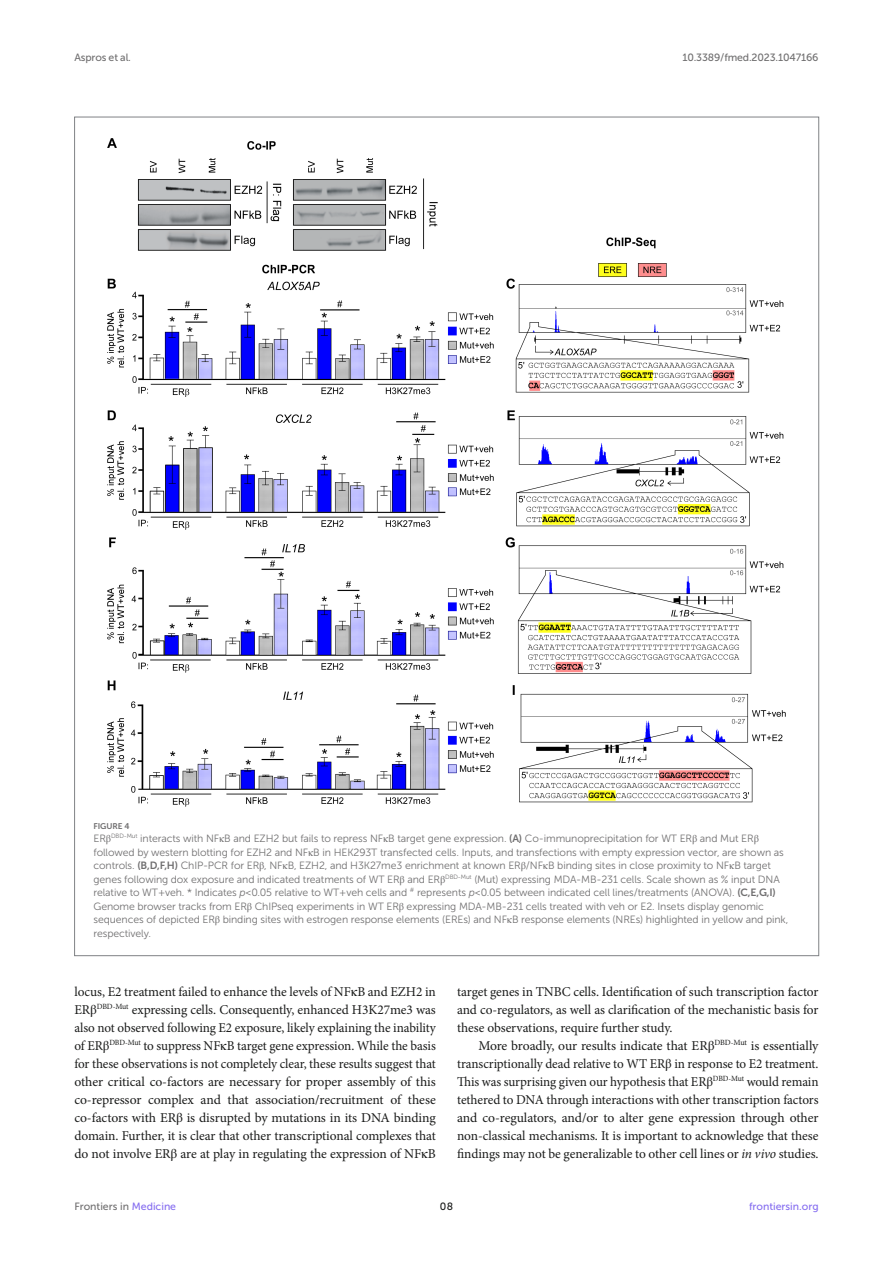
<style>
.page{position:relative;width:893px;height:1263px;background:#fff}
.page>*{position:absolute;margin:0;border:0;box-sizing:border-box;transform-origin:0 0}
.TEXT{font:13.5px/18px "Minion Pro";letter-spacing:-.005em;color:#1b1c1b;text-align:justify}
.FIG_LEG{font:10.5px/13.5px "Museo Sans 300";letter-spacing:-.01em;color:#706f70}
.t1{font:10.5px "Museo Sans 500";letter-spacing:-.015em;color:#706f70}
.t2{font:10.5px "Museo Sans 500";color:#856df0}
.t3{font:10.5px "Museo Sans 500";color:#1b1c1b}
.FIG_HD{font:8.25px "Museo Sans 700";letter-spacing:-.01em;color:#706f70}
.s1{font-family:"STIX General"}
.s2{font-family:"Museo Sans 700"}
.s3{font-style:italic}
.s4{color:#856df0}
</style>
<div class="page">
<img style="left:107px;top:138px;width:679px;height:669px">
<p class="t1" style="left:74px;top:51px;width:58px">Aspros et al.</p>
<p class="t1" style="left:682px;top:51px;width:138px">10.3389/fmed.2023.1047166</p>
<p class="FIG_HD" style="left:94px;top:821px;width:37px">FIGURE 4</p>
<p class="FIG_LEG" style="left:94px;top:832px;width:696px">ER<span class="s1">β</span><sup>DBD-Mut</sup> interacts with NF<span class="s1">κ</span>B and EZH2 but fails to repress NF<span class="s1">κ</span>B target gene expression. <span class="s2">(A)</span> Co-immunoprecipitation for WT ER<span class="s1">β</span> and Mut ER<span class="s1">β </span>followed by western blotting for EZH2 and NF<span class="s1">κ</span>B in HEK293T transfected cells. Inputs, and transfections with empty expression vector, are shown as controls. <span class="s2">(B,D,F,H)</span> ChIP-PCR for ER<span class="s1">β</span>, NF<span class="s1">κ</span>B, EZH2, and H3K27me3 enrichment at known ER<span class="s1">β</span>/NF<span class="s1">κ</span>B binding sites in close proximity to NF<span class="s1">κ</span>B target genes following dox exposure and indicated treatments of WT ER<span class="s1">β</span> and ER<span class="s1">β</span><sup>DBD-Mut</sup> (Mut) expressing MDA-MB-231 cells. Scale shown as % input DNA relative to WT + veh. * Indicates <span class="s3">p</span> &lt; 0.05 relative to WT + veh cells and <sup>#</sup> represents <span class="s3">p</span> &lt; 0.05 between indicated cell lines/treatments (ANOVA). <span class="s2">(C,E,G,I)<br></span>Genome browser tracks from ER<span class="s1">β</span> ChIPseq experiments in WT ER<span class="s1">β</span> expressing MDA-MB-231 cells treated with veh or E2. Insets display genomic sequences of depicted ER<span class="s1">β</span> binding sites with estrogen response elements (EREs) and NF<span class="s1">κ</span>B response elements (NREs) highlighted in yellow and pink, respectively.</p>
<p class="TEXT" style="left:74px;top:983px;width:363px">locus, E2 treatment failed to enhance the levels of NF<span class="s1">κ</span>B and EZH2 in ER<span class="s1">β</span><sup>DBD-Mut</sup> expressing cells. Consequently, enhanced H3K27me3 was also not observed following E2 exposure, likely explaining the inability of ER<span class="s1">β</span><sup>DBD-Mut</sup> to suppress NF<span class="s1">κ</span>B target gene expression. While the basis for these observations is not completely clear, these results suggest that other critical co-factors are necessary for proper assembly of this co-repressor complex and that association/recruitment of these co-factors with ER<span class="s1">β</span> is disrupted by mutations in its DNA binding domain. Further, it is clear that other transcriptional complexes that do not involve ER<span class="s1">β</span> are at play in regulating the expression of NF<span class="s1">κ</span>B</p>
<p class="TEXT" style="left:457px;top:983px;width:363px">target genes in TNBC cells. Identification of such transcription factor and co-regulators, as well as clarification of the mechanistic basis for these observations, require further study.</p>
<p class="TEXT" style="left:457px;top:1037px;width:363px;text-indent:21px">More broadly, our results indicate that ER<span class="s1">β</span><sup>DBD-Mut</sup> is essentially transcriptionally dead relative to WT ER<span class="s1">β</span> in response to E2 treatment.<br>This was surprising given our hypothesis that ER<span class="s1">β</span><sup>DBD-Mut</sup> would remain tethered to DNA through interactions with other transcription factors and co-regulators, and/or to alter gene expression through other non-classical mechanisms. It is important to acknowledge that these findings may not be generalizable to other cell lines or <span class="s3">in vivo</span> studies.</p>
<p class="t1" style="left:74px;top:1200px;width:103px">Frontiers in <span class="s4">Medicine</span></p>
<p class="t3" style="left:440px;top:1200px;width:15px">08</p>
<p class="t2" style="left:749px;top:1200px;width:71px">frontiersin.org</p>
</div>
